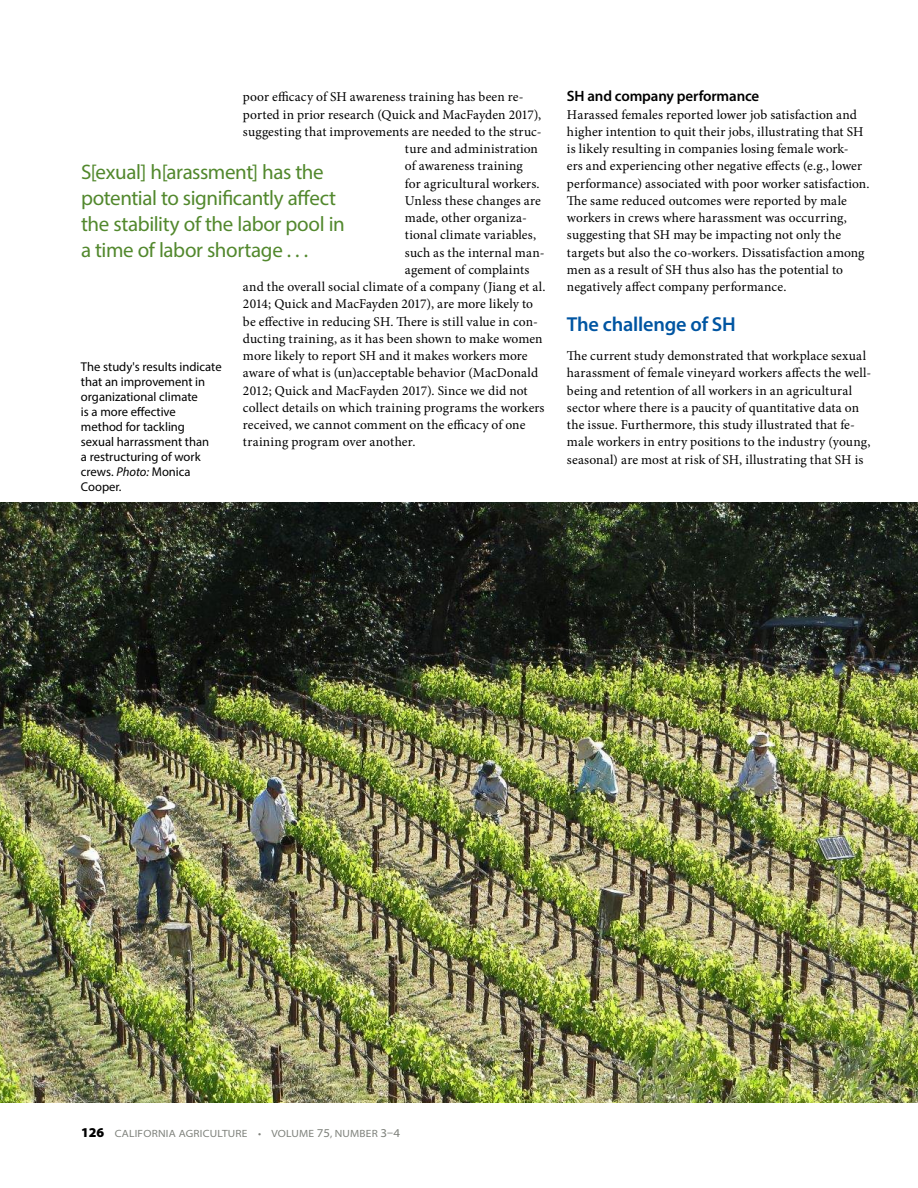
<style>
.page{position:relative;width:918px;height:1188px;background:#fff}
.page>*{position:absolute;margin:0;border:0;box-sizing:border-box;transform-origin:0 0}
.t1{font:21px/25.8px "Myriad Pro";letter-spacing:-.02em;color:#52882d}
.t2{font:600 20.25px "Myriad Pro";letter-spacing:-.01em;color:#0055a2}
.t3{font:600 15px "Myriad Pro";letter-spacing:-.01em;color:#000}
.t4{font:13.5px/17.2px "Minion Pro";letter-spacing:.01em;color:#000}
.t5{font:12.75px/15px "Myriad Pro";color:#000}
.t6{font:semi-expanded 10.5px "Myriad Pro";letter-spacing:.02em;color:#7e817b}
.s1{font-style:italic}
.s2{font-weight:900;font-stretch:normal;font-size:13.5px;color:#000}
.s3{font-size:12px}
</style>
<div class="page">
<img style="left:0;top:502px;width:918px;height:600px">
<p class="t4" style="left:243px;top:88px;width:282px">poor efficacy of SH awareness training has been re-</p>
<p class="t4" style="left:243px;top:106px;width:300px">ported in prior research (Quick and MacFayden 2017),</p>
<p class="t4" style="left:243px;top:123px;width:300px">suggesting that improvements are needed to the struc-</p>
<p class="t4" style="left:405px;top:140px;width:134px">ture and administration</p>
<p class="t4" style="left:405px;top:157px;width:119px">of awareness training</p>
<p class="t4" style="left:405px;top:175px;width:136px">for agricultural workers.</p>
<p class="t4" style="left:405px;top:192px;width:137px">Unless these changes are</p>
<p class="t4" style="left:405px;top:209px;width:123px">made, other organiza-</p>
<p class="t4" style="left:405px;top:226px;width:133px">tional climate variables,</p>
<p class="t4" style="left:405px;top:244px;width:141px">such as the internal man-</p>
<p class="t4" style="left:405px;top:261px;width:126px">agement of complaints</p>
<p class="t4" style="left:243px;top:278px;width:304px">and the overall social climate of a company (Jiang et al.</p>
<p class="t4" style="left:243px;top:295px;width:292px">2014; Quick and MacFayden 2017), are more likely to</p>
<p class="t4" style="left:243px;top:313px;width:296px">be effective in reducing SH. There is still value in con-</p>
<p class="t4" style="left:243px;top:330px;width:301px">ducting training, as it has been shown to make women</p>
<p class="t4" style="left:243px;top:347px;width:286px">more likely to report SH and it makes workers more</p>
<p class="t4" style="left:243px;top:364px;width:297px">aware of what is (un)acceptable behavior (MacDonald</p>
<p class="t4" style="left:243px;top:382px;width:286px">2012; Quick and MacFayden 2017). Since we did not</p>
<p class="t4" style="left:243px;top:399px;width:303px">collect details on which training programs the workers</p>
<p class="t4" style="left:243px;top:416px;width:284px">received, we cannot comment on the efficacy of one</p>
<p class="t4" style="left:243px;top:433px;width:174px">training program over another.</p>
<h1 class="t1" style="left:81px;top:159px;width:265px">S[exual] h[arassment] has the potential to significantly affect the stability of the labor pool in a time of labor shortage . . .</h1>
<p class="t5" style="left:81px;top:359px;width:142px">The study's results indicate that an improvement in organizational climate<br>is a more effective<br>method for tackling<br>sexual harrassment than<br>a restructuring of work crews. <span class="s1">Photo:</span> Monica<br>Cooper.</p>
<p class="t3" style="left:567px;top:87px;width:194px">SH and company performance</p>
<p class="t4" style="left:567px;top:106px;width:304px">Harassed females reported lower job satisfaction and higher intention to quit their jobs, illustrating that SH is likely resulting in companies losing female work-<br>ers and experiencing other negative effects (e.g., lower performance) associated with poor worker satisfaction.<br>The same reduced outcomes were reported by male workers in crews where harassment was occurring, suggesting that SH may be impacting not only the targets but also the co-workers. Dissatisfaction among men as a result of SH thus also has the potential to negatively affect company performance.</p>
<h2 class="t2" style="left:567px;top:311px;width:170px">The challenge of SH</h2>
<p class="t4" style="left:567px;top:347px;width:306px">The current study demonstrated that workplace sexual harassment of female vineyard workers affects the well&shy;being and retention of all workers in an agricultural sector where there is a paucity of quantitative data on the issue. Furthermore, this study illustrated that fe&shy;male workers in entry positions to the industry (young, seasonal) are most at risk of SH, illustrating that SH is</p>
<p class="t6" style="left:81px;top:1127px;width:321px"><span class="s2">126</span> CALIFORNIA AGRICULTURE • VOLUME <span class="s3">75</span>, NUMBER <span class="s3">3–4</span></p>
</div>
